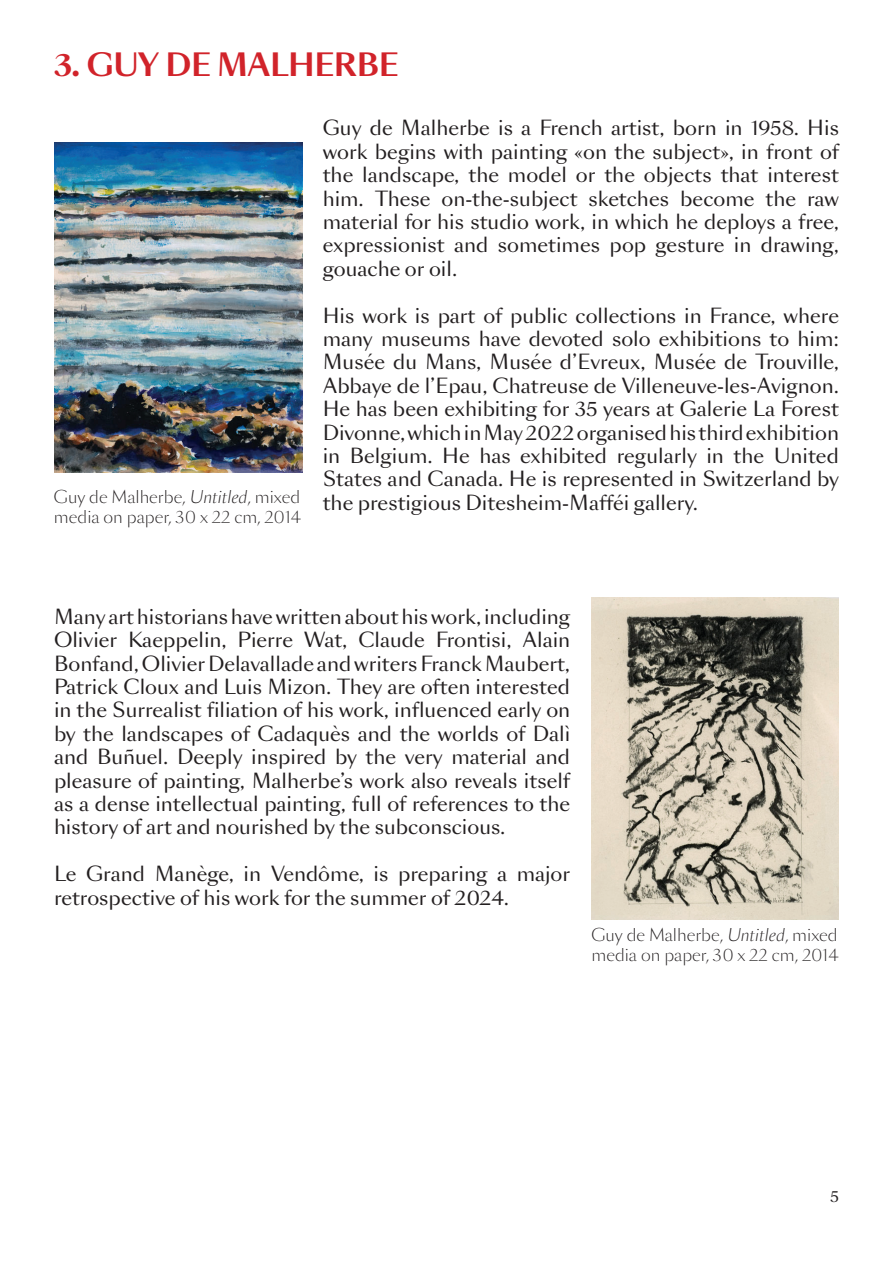
<style>
.page{position:relative;width:893px;height:1263px;background:#fff}
.page>*{position:absolute;margin:0;border:0;box-sizing:border-box;transform-origin:0 0}
.t1{font:700 30px "Sang Bleu Sans";letter-spacing:-.01em;color:#d1232a}
.t2{font:19.5px/23.4px "Sang Bleu Sans";color:#231f20;text-align:justify}
.t3{font:300 16.5px/19.8px "Sang Bleu Sans";color:#231f20}
.t4{font:15px "Sang Bleu Sans";color:#231f20}
.s1{font-style:italic}
</style>
<div class="page">
<img style="left:591px;top:597px;width:248px;height:322px">
<img style="left:55px;top:143px;width:247px;height:330px">
<h1 class="t1" style="left:54px;top:45px;width:346px">3. GUY DE MALHERBE</h1>
<p class="t3" style="left:54px;top:488px;width:249px">Guy de Malherbe, <span class="s1">Untitled</span>, mixed media on paper, 30 x 22 cm, 2014</p>
<p class="t2" style="left:323px;top:117px;width:518px">Guy de Malherbe is a French artist, born in 1958. His work begins with painting «on the subject», in front of the landscape, the model or the objects that interest him. These on-the-subject sketches become the raw material for his studio work, in which he deploys a free, expressionist and sometimes pop gesture in drawing, gouache or oil.</p>
<p class="t2" style="left:323px;top:304px;width:518px">His work is part of public collections in France, where many museums have devoted solo exhibitions to him:<br>Musée du Mans, Musée d’Evreux, Musée de Trouville, Abbaye de l’Epau, Chatreuse de Villeneuve-les-Avignon.<br>He has been exhibiting for 35 years at Galerie La Forest Divonne, which in May 2022 organised his third exhibition in Belgium. He has exhibited regularly in the United States and Canada. He is represented in Switzerland by the prestigious Ditesheim-Mafféi gallery.</p>
<p class="t2" style="left:54px;top:605px;width:518px">Many art historians have written about his work, including Olivier Kaeppelin, Pierre Wat, Claude Frontisi, Alain Bonfand, Olivier Delavallade and writers Franck Maubert, Patrick Cloux and Luis Mizon. They are often interested in the Surrealist filiation of his work, influenced early on by the landscapes of Cadaquès and the worlds of Dalì and Buñuel. Deeply inspired by the very material and pleasure of painting, Malherbe’s work also reveals itself as a dense intellectual painting, full of references to the history of art and nourished by the subconscious.</p>
<p class="t2" style="left:54px;top:862px;width:518px">Le Grand Manège, in Vendôme, is preparing a major retrospective of his work for the summer of 2024.</p>
<p class="t3" style="left:591px;top:925px;width:249px">Guy de Malherbe, <span class="s1">Untitled</span>, mixed media on paper, 30 x 22 cm, 2014</p>
<p class="t4" style="left:830px;top:1187px;width:10px">5</p>
</div>
